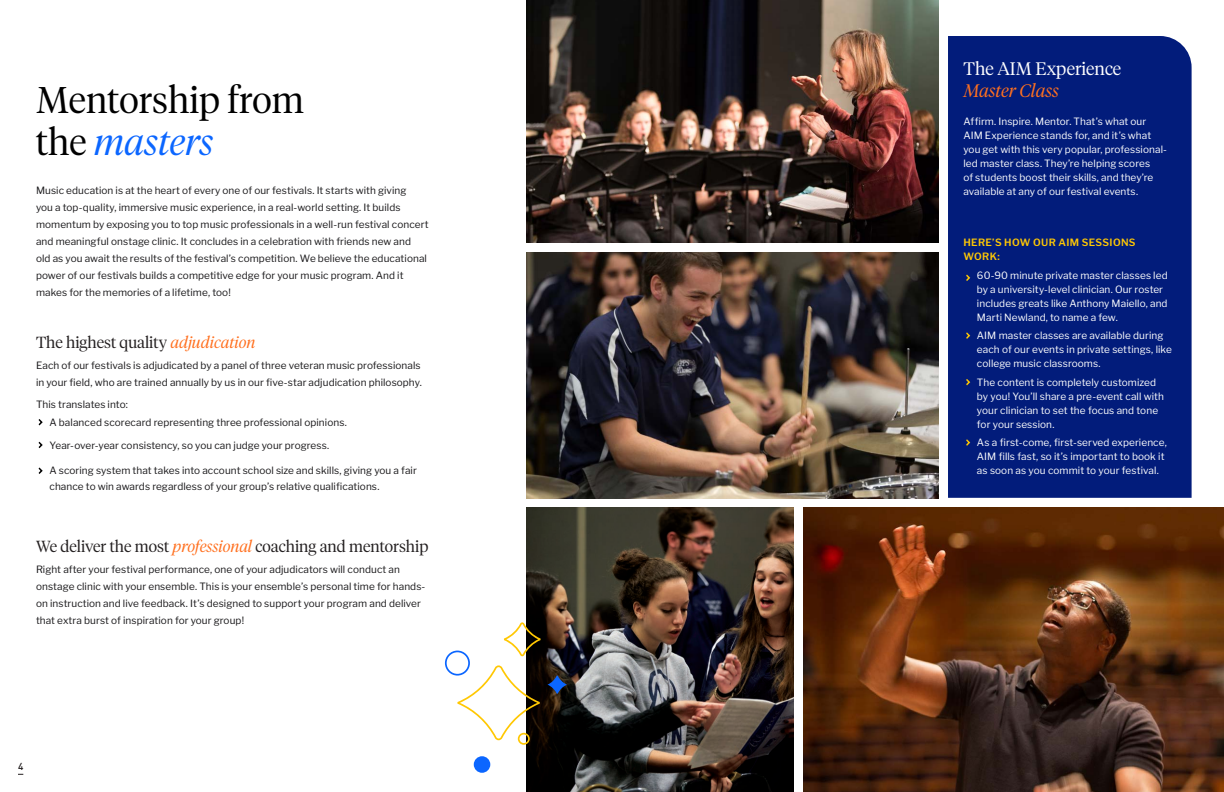
<style>
.page{position:relative;width:1224px;height:792px;background:#fff}
.page>*{position:absolute;margin:0;border:0;box-sizing:border-box;transform-origin:0 0}
.t1{font:300 37px "Tiempos Headline";color:#000}
.t2{font:italic 300 37px "Tiempos Headline";color:#0b66ff}
.Head_2-18_22_DIN_Reg{font:300 18px/22px "Tiempos Headline";color:#fff}
.Head_2-18_22_DIN_Reg-2{font:300 16px "Tiempos Headline";color:#231f20}
.B2_Body_Text_10_14_-_Din_pro{font:10px/17px "Libre Franklin";letter-spacing:.01em;color:#181719}
.B2_Body_Text_10_14_-_Din_pro-2{font:10px/14px "Libre Franklin";letter-spacing:.01em;color:#fff}
.B2_Body_Text_10_14_-_Din_pro-3{font:600 10px/14px "Libre Franklin";letter-spacing:.035em;color:#ffc803}
.t3{font:500 10px "DIN Pro";color:#231f20}
.s1{font-style:italic;color:#ff701f}
.s2{font-style:normal;color:#000}
</style>
<div class="page">
<div style="left:948px;top:36px;width:244px;height:462px;background:#021c7b"></div>
<img style="left:527px;top:253px;width:412px;height:245px">
<img style="left:527px;top:0;width:412px;height:243px">
<img style="left:527px;top:507px;width:266px;height:285px">
<img style="left:804px;top:507px;width:420px;height:285px">
<svg style="left:966px;top:275px;width:4px;height:6px"></svg>
<svg style="left:966px;top:332px;width:4px;height:7px"></svg>
<svg style="left:966px;top:379px;width:4px;height:6px"></svg>
<svg style="left:966px;top:439px;width:4px;height:7px"></svg>
<svg style="left:39px;top:419px;width:4px;height:6px"></svg>
<svg style="left:39px;top:442px;width:4px;height:6px"></svg>
<svg style="left:39px;top:468px;width:4px;height:6px"></svg>
<svg style="left:548px;top:675px;width:19px;height:19px"></svg>
<div style="left:474px;top:756px;width:16px;height:17px;background:#0b66ff;border-radius:50%"></div>
<svg style="left:445px;top:622px;width:96px;height:123px"></svg>
<p class="Head_2-18_22_DIN_Reg" style="left:963px;top:58px;width:159px">The AIM Experience<br><span class="s1">Master Class</span></p>
<p class="t1" style="left:36px;top:78px;width:269px">Mentorship from</p>
<p class="t2" style="left:36px;top:120px;width:179px"><span class="s2">the</span> masters</p>
<p class="B2_Body_Text_10_14_-_Din_pro-2" style="left:963px;top:115px;width:205px">Affirm. Inspire. Mentor. That’s what our AIM Experience stands for, and it’s what you get with this very popular, professional&shy;led master class. They’re helping scores<br>of students boost their skills, and they’re available at any of our festival events.</p>
<p class="B2_Body_Text_10_14_-_Din_pro" style="left:36px;top:182px;width:394px">Music education is at the heart of every one of our festivals. It starts with giving<br>you a top-quality, immersive music experience, in a real-world setting. It builds momentum by exposing you to top music professionals in a well-run festival concert and meaningful onstage clinic. It concludes in a celebration with friends new and<br>old as you await the results of the festival’s competition. We believe the educational power of our festivals builds a competitive edge for your music program. And it makes for the memories of a lifetime, too!</p>
<p class="B2_Body_Text_10_14_-_Din_pro-3" style="left:963px;top:236px;width:174px">HERE’S HOW OUR AIM SESSIONS<br>WORK:</p>
<p class="B2_Body_Text_10_14_-_Din_pro-2" style="left:977px;top:268px;width:192px">60-90 minute private master classes led by a university-level clinician. Our roster includes greats like Anthony Maiello, and Marti Newland, to name a few.</p>
<p class="B2_Body_Text_10_14_-_Din_pro-2" style="left:977px;top:329px;width:196px">AIM master classes are available during each of our events in private settings, like college music classrooms.</p>
<p class="B2_Body_Text_10_14_-_Din_pro-2" style="left:977px;top:375px;width:189px">The content is completely customized by you! You’ll share a pre-event call with your clinician to set the focus and tone for your session.</p>
<p class="B2_Body_Text_10_14_-_Din_pro-2" style="left:977px;top:436px;width:191px">As a first-come, first-served experience,<br>AIM fills fast, so it’s important to book it as soon as you commit to your festival.</p>
<p class="Head_2-18_22_DIN_Reg-2" style="left:36px;top:332px;width:221px">The highest quality <span class="s1">adjudication</span></p>
<p class="B2_Body_Text_10_14_-_Din_pro" style="left:36px;top:357px;width:387px">Each of our festivals is adjudicated by a panel of three veteran music professionals in your field, who are trained annually by us in our five-star adjudication philosophy.</p>
<p class="B2_Body_Text_10_14_-_Din_pro" style="left:36px;top:396px;width:93px">This translates into:</p>
<p class="B2_Body_Text_10_14_-_Din_pro" style="left:50px;top:414px;width:299px">A balanced scorecard representing three professional opinions.</p>
<p class="B2_Body_Text_10_14_-_Din_pro" style="left:50px;top:437px;width:281px">Year-over-year consistency, so you can judge your progress.</p>
<p class="B2_Body_Text_10_14_-_Din_pro" style="left:50px;top:463px;width:369px;line-height:16px">A scoring system that takes into account school size and skills, giving you a fair chance to win awards regardless of your group’s relative qualifications.</p>
<p class="Head_2-18_22_DIN_Reg-2" style="left:36px;top:537px;width:394px">We deliver the most <span class="s1">professional</span> coaching and mentorship</p>
<p class="B2_Body_Text_10_14_-_Din_pro" style="left:36px;top:561px;width:391px">Right after your festival performance, one of your adjudicators will conduct an onstage clinic with your ensemble. This is your ensemble’s personal time for hands&shy;on instruction and live feedback. It’s designed to support your program and deliver that extra burst of inspiration for your group!</p>
<p class="t3" style="left:18px;top:759px;width:7px">4</p>
</div>
